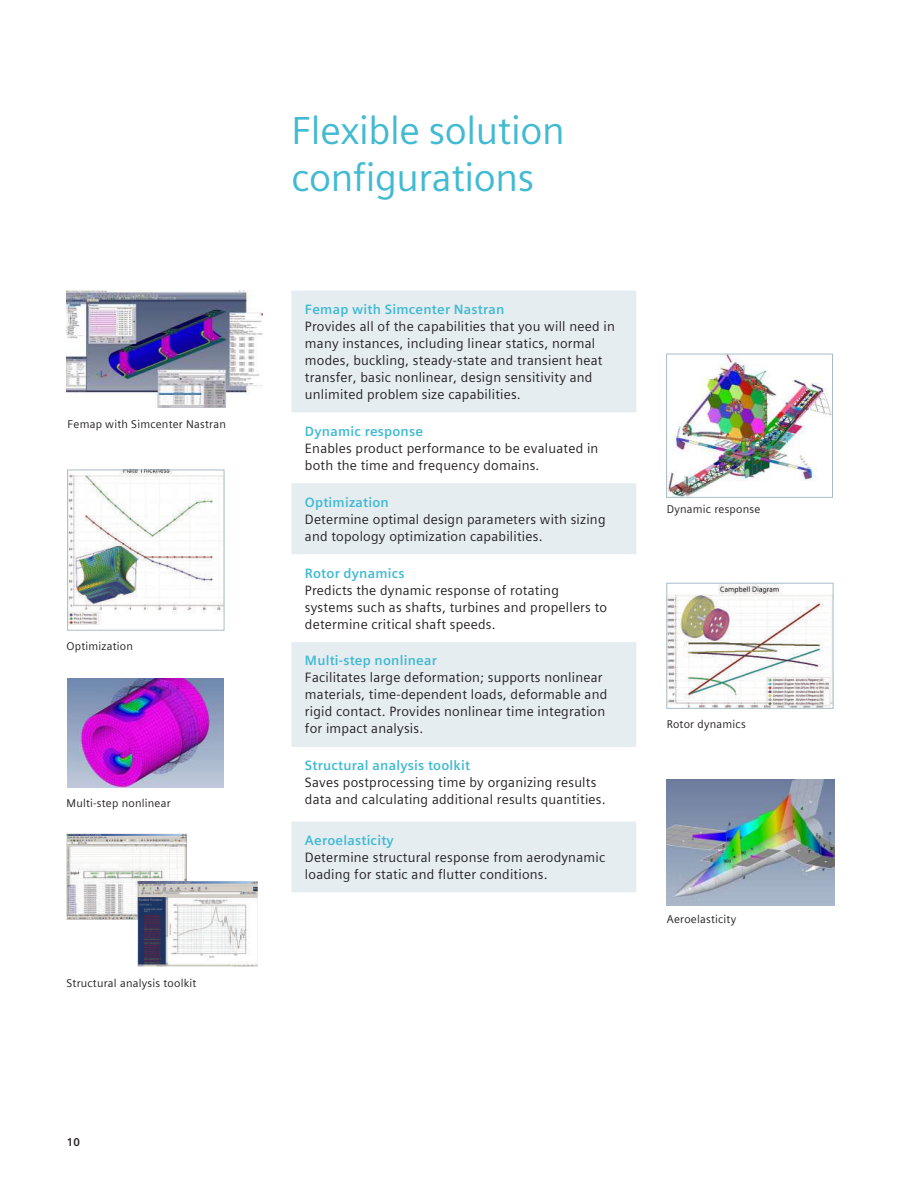
<style>
.page{position:relative;width:918px;height:1188px;background:#fff}
.page>*{position:absolute;margin:0;border:0;box-sizing:border-box;transform-origin:0 0}
.t1{font:39px/46.8px "Siemens Sans Global";letter-spacing:-.01em;color:#41bad2}
.t2{font:13.5px/17px "Siemens Sans Global";letter-spacing:.015em;color:#231f20}
.t3{font:700 13.5px "Siemens Sans Global";letter-spacing:.015em;color:#41bad2}
.t4{font:11.25px "Siemens Sans Global";letter-spacing:.02em;color:#231f20}
.t5{font:700 11.25px "Siemens Sans Global";color:#231f20}
</style>
<div class="page">
<svg style="left:291px;top:291px;width:345px;height:601px;fill:#e5edf1"></svg>
<img style="left:668px;top:356px;width:163px;height:140px">
<div style="left:666px;top:354px;width:167px;height:144px;border:1px solid #a7bdc8"></div>
<img style="left:667px;top:780px;width:168px;height:126px">
<img style="left:67px;top:291px;width:195px;height:116px">
<img style="left:69px;top:472px;width:153px;height:153px">
<div style="left:67px;top:470px;width:157px;height:160px;border:1px solid #a7bdc8"></div>
<img style="left:669px;top:585px;width:162px;height:122px">
<div style="left:667px;top:583px;width:166px;height:126px;border:1px solid #a7bdc8"></div>
<img style="left:67px;top:678px;width:157px;height:109px">
<img style="left:67px;top:834px;width:191px;height:132px">
<p class="t4" style="left:68px;top:415px;width:160px">Femap with Simcenter Nastran</p>
<p class="t4" style="left:67px;top:637px;width:68px">Optimization</p>
<p class="t4" style="left:67px;top:794px;width:106px">Multi-step nonlinear</p>
<p class="t4" style="left:67px;top:974px;width:131px">Structural analysis toolkit</p>
<p class="t5" style="left:67px;top:1134px;width:15px">10</p>
<h1 class="t1" style="left:291px;top:108px;width:275px">Flexible solution configurations</h1>
<p class="t3" style="left:305px;top:299px;width:201px">Femap with Simcenter Nastran</p>
<p class="t2" style="left:305px;top:318px;width:311px">Provides all of the capabilities that you will need in many instances, including linear statics, normal modes, buckling, steady-state and transient heat transfer, basic nonlinear, design sensitivity and unlimited problem size capabilities.</p>
<p class="t3" style="left:305px;top:421px;width:120px">Dynamic response</p>
<p class="t2" style="left:305px;top:440px;width:295px">Enables product performance to be evaluated in both the time and frequency domains.</p>
<p class="t3" style="left:305px;top:492px;width:85px">Optimization</p>
<p class="t2" style="left:305px;top:511px;width:302px">Determine optimal design parameters with sizing and topology optimization capabilities.</p>
<p class="t3" style="left:305px;top:563px;width:101px">Rotor dynamics</p>
<p class="t2" style="left:305px;top:582px;width:304px">Predicts the dynamic response of rotating systems such as shafts, turbines and propellers to determine critical shaft speeds.</p>
<p class="t3" style="left:305px;top:650px;width:133px">Multi-step nonlinear</p>
<p class="t2" style="left:305px;top:669px;width:304px">Facilitates large deformation; supports nonlinear materials, time-dependent loads, deformable and rigid contact. Provides nonlinear time integration for impact analysis.</p>
<p class="t3" style="left:305px;top:755px;width:167px">Structural analysis toolkit</p>
<p class="t2" style="left:305px;top:774px;width:302px">Saves postprocessing time by organizing results data and calculating additional results quantities.</p>
<p class="t3" style="left:305px;top:830px;width:90px">Aeroelasticity</p>
<p class="t2" style="left:305px;top:849px;width:302px">Determine structural response from aerodynamic loading for static and flutter conditions.</p>
<p class="t4" style="left:667px;top:501px;width:95px">Dynamic response</p>
<p class="t4" style="left:667px;top:716px;width:80px">Rotor dynamics</p>
<p class="t4" style="left:667px;top:911px;width:71px">Aeroelasticity</p>
</div>
